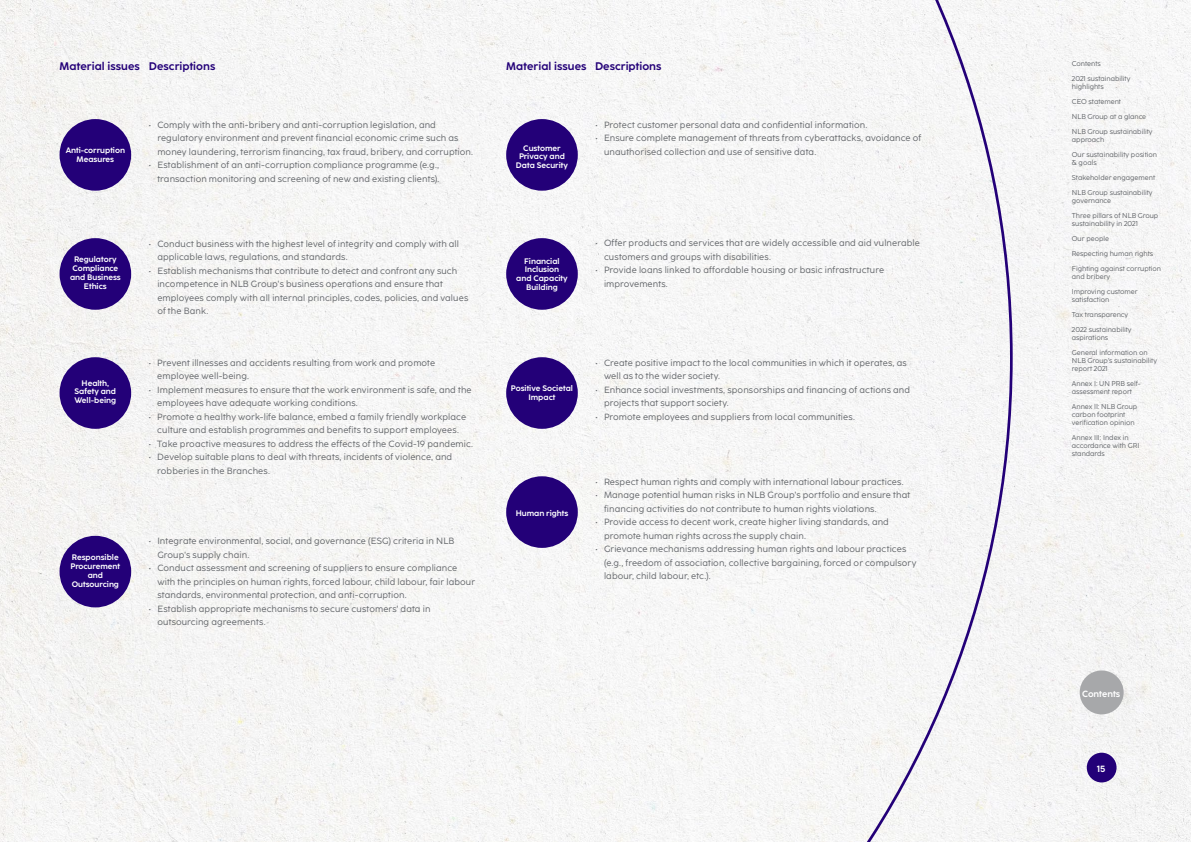
<style>
.page{position:relative;width:1191px;height:842px;background:#fff}
.page>*{position:absolute;margin:0;border:0;box-sizing:border-box;transform-origin:0 0}
.t1{font:700 11px "Coco Sharp";letter-spacing:.005em;color:#230078}
.t2{font:9px/13.5px "Coco Sharp";letter-spacing:.01em;color:#63666a}
.t3{font:700 9px "Coco Sharp";color:#fff}
.Tabela_Left_regular{font:700 8px/8.8px "Coco Sharp";color:#fff;text-align:center}
.t4{font:7px/15px "Coco Sharp";color:#63666a}
</style>
<div class="page">
<div style="left:1012px;top:0;width:179px;height:842px;background:#f5f5f5"></div>
<div style="left:0;top:0;width:1012px;height:842px;background:#f6f6f5"></div>
<div style="left:1086px;top:753px;width:30px;height:29px;background:#230078;border-radius:50%"></div>
<div style="left:1079px;top:670px;width:44px;height:44px;background:#a7a8aa;border-radius:50%"></div>
<div style="left:60px;top:119px;width:71px;height:72px;background:#230078;border-radius:50%"></div>
<div style="left:60px;top:238px;width:71px;height:72px;background:#230078;border-radius:50%"></div>
<div style="left:60px;top:357px;width:71px;height:72px;background:#230078;border-radius:50%"></div>
<div style="left:60px;top:536px;width:71px;height:71px;background:#230078;border-radius:50%"></div>
<div style="left:506px;top:119px;width:72px;height:72px;background:#230078;border-radius:50%"></div>
<div style="left:506px;top:238px;width:72px;height:72px;background:#230078;border-radius:50%"></div>
<div style="left:506px;top:357px;width:72px;height:72px;background:#230078;border-radius:50%"></div>
<div style="left:506px;top:476px;width:72px;height:72px;background:#230078;border-radius:50%"></div>
<p class="t1" style="left:60px;top:60px;width:82px">Material issues</p>
<p class="t1" style="left:149px;top:60px;width:68px">Descriptions</p>
<p class="t1" style="left:506px;top:60px;width:82px">Material issues</p>
<p class="t1" style="left:595px;top:60px;width:68px">Descriptions</p>
<p class="Tabela_Left_regular" style="left:66px;top:146px;width:61px">Anti-corruption<br>Measures</p>
<p class="t2" style="left:157px;top:118px;width:316px;text-indent:-9px">• Comply with the anti-bribery and anti-corruption legislation, and regulatory environment and prevent financial economic crime such as money laundering, terrorism financing, tax fraud, bribery, and corruption.</p>
<p class="t2" style="left:149px;top:158px;width:292px;text-align:right">• Establishment of an anti-corruption compliance programme (e.g., transaction monitoring and screening of new and existing clients).</p>
<p class="Tabela_Left_regular" style="left:516px;top:143px;width:54px">Customer<br>Privacy and<br>Data Security</p>
<p class="t2" style="left:595px;top:118px;width:273px">• Protect customer personal data and confidential information.</p>
<p class="t2" style="left:604px;top:131px;width:319px;text-indent:-9px">• Ensure complete management of threats from cyberattacks, avoidance of unauthorised collection and use of sensitive data.</p>
<p class="Tabela_Left_regular" style="left:70px;top:255px;width:52px">Regulatory<br>Compliance and Business<br>Ethics</p>
<p class="t2" style="left:157px;top:237px;width:303px;text-indent:-9px">• Conduct business with the highest level of integrity and comply with all applicable laws, regulations, and standards.</p>
<p class="t2" style="left:157px;top:264px;width:312px;text-indent:-9px">• Establish mechanisms that contribute to detect and confront any such incompetence in NLB Group's business operations and ensure that employees comply with all internal principles, codes, policies, and values of the Bank.</p>
<p class="Tabela_Left_regular" style="left:516px;top:256px;width:53px">Financial<br>Inclusion and Capacity<br>Building</p>
<p class="t2" style="left:604px;top:236px;width:317px;text-indent:-9px">• Offer products and services that are widely accessible and aid vulnerable customers and groups with disabilities.</p>
<p class="t2" style="left:604px;top:263px;width:282px;text-indent:-9px">• Provide loans linked to affordable housing or basic infrastructure improvements.</p>
<p class="Tabela_Left_regular" style="left:74px;top:378px;width:43px">Health,<br>Safety and<br>Well-being</p>
<p class="t2" style="left:157px;top:356px;width:279px;text-indent:-9px">• Prevent illnesses and accidents resulting from work and promote employee well-being.</p>
<p class="t2" style="left:157px;top:383px;width:316px;text-indent:-9px">• Implement measures to ensure that the work environment is safe, and the employees have adequate working conditions.</p>
<p class="t2" style="left:149px;top:410px;width:319px;text-align:center">• Promote a healthy work-life balance, embed a family friendly workplace culture and establish programmes and benefits to support employees.</p>
<p class="t2" style="left:149px;top:437px;width:325px">• Take proactive measures to address the effects of the Covid-19 pandemic.</p>
<p class="t2" style="left:157px;top:450px;width:296px;text-indent:-9px">• Develop suitable plans to deal with threats, incidents of violence, and robberies in the Branches.</p>
<p class="Tabela_Left_regular" style="left:511px;top:384px;width:63px">Positive Societal<br>Impact</p>
<p class="t2" style="left:604px;top:356px;width:304px;text-indent:-9px">• Create positive impact to the local communities in which it operates, as well as to the wider society.</p>
<p class="t2" style="left:604px;top:383px;width:308px;text-indent:-9px">• Enhance social investments, sponsorships and financing of actions and projects that support society.</p>
<p class="t2" style="left:595px;top:410px;width:260px">• Promote employees and suppliers from local communities.</p>
<p class="Tabela_Left_regular" style="left:71px;top:553px;width:51px">Responsible<br>Procurement and<br>Outsourcing</p>
<p class="t2" style="left:157px;top:534px;width:298px;text-indent:-9px">• Integrate environmental, social, and governance (ESG) criteria in NLB<br>Group's supply chain.</p>
<p class="t2" style="left:157px;top:561px;width:319px;text-indent:-9px">• Conduct assessment and screening of suppliers to ensure compliance with the principles on human rights, forced labour, child labour, fair labour standards, environmental protection, and anti-corruption.</p>
<p class="t2" style="left:157px;top:602px;width:274px;text-indent:-9px">• Establish appropriate mechanisms to secure customers' data in outsourcing agreements.</p>
<p class="Tabela_Left_regular" style="left:515px;top:509px;width:54px">Human rights</p>
<p class="t2" style="left:595px;top:475px;width:309px">• Respect human rights and comply with international labour practices.</p>
<p class="t2" style="left:604px;top:488px;width:308px;text-indent:-9px">• Manage potential human risks in NLB Group's portfolio and ensure that financing activities do not contribute to human rights violations.</p>
<p class="t2" style="left:604px;top:515px;width:286px;text-indent:-9px">• Provide access to decent work, create higher living standards, and promote human rights across the supply chain.</p>
<p class="t2" style="left:604px;top:542px;width:314px;text-indent:-9px">• Grievance mechanisms addressing human rights and labour practices (e.g., freedom of association, collective bargaining, forced or compulsory labour, child labour, etc.).</p>
<p class="t4" style="left:1071px;top:56px;width:60px">Contents<br>2021 sustainability</p>
<p class="t4" style="left:1071px;top:79px;width:82px">highlights<br>CEO statement<br>NLB Group at a glance<br>NLB Group sustainability</p>
<p class="t4" style="left:1071px;top:132px;width:87px">approach<br>Our sustainability position</p>
<p class="t4" style="left:1071px;top:155px;width:85px">&amp; goals<br>Stakeholder engagement<br>NLB Group sustainability</p>
<p class="t4" style="left:1071px;top:193px;width:88px">governance<br>Three pillars of NLB Group</p>
<p class="t4" style="left:1071px;top:216px;width:91px">sustainability in 2021<br>Our people<br>Respecting human rights<br>Fighting against corruption</p>
<p class="t4" style="left:1071px;top:269px;width:67px">and bribery<br>Improving customer</p>
<p class="t4" style="left:1071px;top:292px;width:61px">satisfaction<br>Tax transparency<br>2022 sustainability</p>
<p class="t4" style="left:1071px;top:330px;width:77px">aspirations<br>General information on</p>
<p class="t4" style="left:1071px;top:357px;width:87px;line-height:8px">NLB Group's sustainability report 2021</p>
<p class="t4" style="left:1071px;top:380px;width:70px;line-height:8px">Annex I: UN PRB self&shy;assessment report</p>
<p class="t4" style="left:1071px;top:403px;width:67px;line-height:8px">Annex II: NLB Group carbon footprint verification opinion</p>
<p class="t4" style="left:1071px;top:434px;width:69px;line-height:8px">Annex III: Index in accordance with GRI standards</p>
<p class="t3" style="left:1082px;top:688px;width:40px">Contents</p>
<p class="t3" style="left:1097px;top:763px;width:10px">15</p>
</div>
